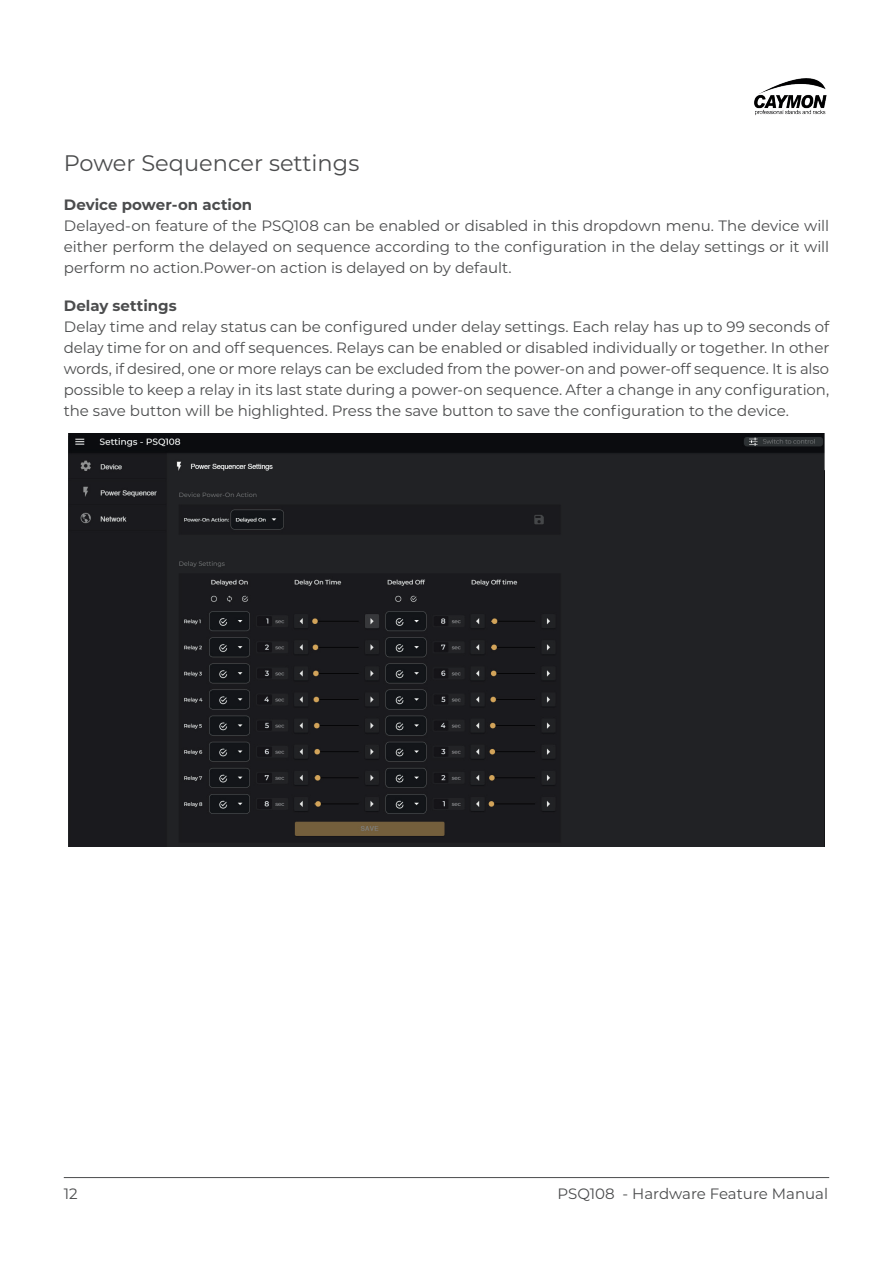
<style>
.page{position:relative;width:893px;height:1263px;background:#fff}
.page>*{position:absolute;margin:0;border:0;box-sizing:border-box;transform-origin:0 0}
.t1{font:22.5px "Montserrat";color:#4b4c4d}
.t2{font:15px/21px "Montserrat";letter-spacing:-.005em;color:#4b4c4d;text-align:justify}
.t3{font:700 15px "Montserrat";color:#4b4c4d}
</style>
<div class="page">
<hr style="left:64px;top:1177px;width:765px;height:1px;background:#4b4c4d">
<img style="left:754px;top:78px;width:73px;height:38px">
<img style="left:68px;top:434px;width:757px;height:412px">
<h1 class="t1" style="left:64px;top:147px;width:297px">Power Sequencer settings</h1>
<p class="t3" style="left:64px;top:193px;width:190px">Device power-on action</p>
<p class="t2" style="left:64px;top:214px;width:767px">Delayed-on feature of the PSQ108 can be enabled or disabled in this dropdown menu. The device will either perform the delayed on sequence according to the configuration in the delay settings or it will perform no action.Power-on action is delayed on by default.</p>
<p class="t3" style="left:64px;top:294px;width:115px">Delay settings</p>
<p class="t2" style="left:64px;top:315px;width:767px">Delay time and relay status can be configured under delay settings. Each relay has up to 99 seconds of delay time for on and off sequences. Relays can be enabled or disabled individually or together. In other words, if desired, one or more relays can be excluded from the power-on and power-off sequence. It is also possible to keep a relay in its last state during a power-on sequence. After a change in any configuration, the save button will be highlighted. Press the save button to save the configuration to the device.</p>
<p class="t2" style="left:64px;top:1183px;width:15px">12</p>
<p class="t2" style="left:557px;top:1183px;width:272px">PSQ108 - Hardware Feature Manual</p>
</div>
